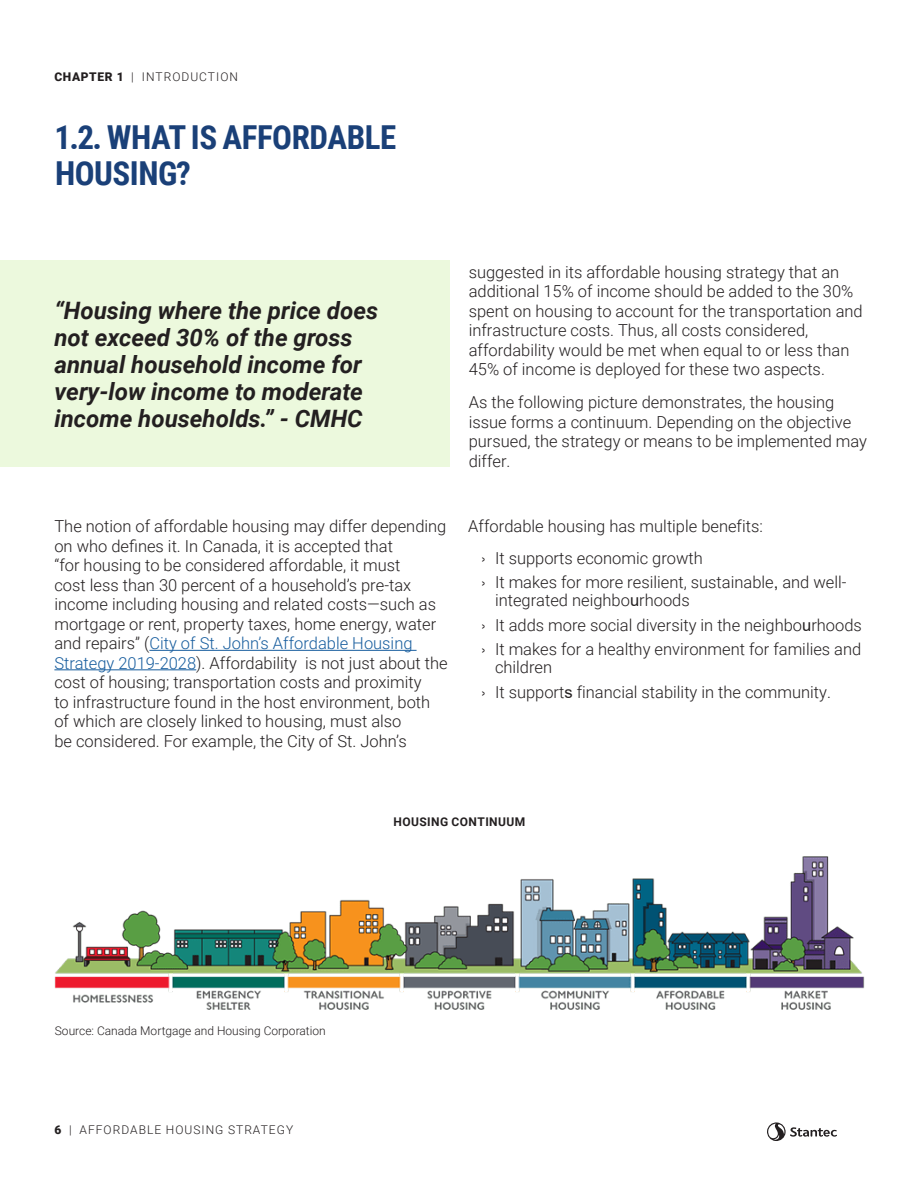
<style>
.page{position:relative;width:918px;height:1188px;background:#fff}
.page>*{position:absolute;margin:0;border:0;box-sizing:border-box;transform-origin:0 0}
.T-2{font:700 33px/36px "Roboto Condensed";letter-spacing:-.015em;color:#1a4078}
.Pop-up_1{font:italic 700 24px/27px "Roboto";color:#231f20}
.Texte{font:300 16.5px/19.5px "Roboto";color:#231f20}
.Image_-_Source{font:300 12px "Roboto";letter-spacing:.085em;color:#231f20}
.Image_-_Source-2{font:300 12px "Roboto";letter-spacing:.01em;color:#231f20}
.Figure_-_Titre{font:700 12px "Roboto";letter-spacing:.035em;color:#231f20}
.s1{font-weight:900}
.s2{color:#175d9e}
.s3{font-family:"N Haas Grotesk DS Pro 45 Lt";font-weight:400}
.s4{font-family:"Arial";font-weight:400}
</style>
<div class="page">
<svg style="left:767px;top:1122px;width:70px;height:19px"></svg>
<div style="left:0;top:260px;width:450px;height:207px;background:#ecf9dd"></div>
<hr style="left:149px;top:650px;width:268px;height:1px;background:#175d9e">
<hr style="left:54px;top:669px;width:142px;height:1px;background:#175d9e">
<img style="left:54px;top:856px;width:810px;height:154px">
<p class="Image_-_Source" style="left:54px;top:68px;width:185px"><span class="s1">CHAPTER 1</span> | INTRODUCTION</p>
<p class="T-2" style="left:54px;top:118px;width:343px">1.2. WHAT IS AFFORDABLE<br>HOUSING?</p>
<p class="Pop-up_1" style="left:54px;top:296px;width:325px">“Housing where the price does not exceed 30% of the gross annual household income for very-low income to moderate income households.” - CMHC</p>
<p class="Texte" style="left:54px;top:516px;width:395px">The notion of affordable housing may differ depending on who defines it. In Canada, it is accepted that<br>“for housing to be considered affordable, it must<br>cost less than 30 percent of a household’s pre-tax income including housing and related costs—such as mortgage or rent, property taxes, home energy, water and repairs” (<span class="s2">City of St. John’s Affordable Housing Strategy 2019-2028</span>). Affordability is not just about the cost of housing; transportation costs and proximity<br>to infrastructure found in the host environment, both of which are closely linked to housing, must also<br>be considered. For example, the City of St. John’s</p>
<p class="Texte" style="left:469px;top:261px;width:396px">suggested in its affordable housing strategy that an additional 15% of income should be added to the 30% spent on housing to account for the transportation and infrastructure costs. Thus, all costs considered, affordability would be met when equal to or less than 45% of income is deployed for these two aspects.</p>
<p class="Texte" style="left:469px;top:392px;width:400px">As the following picture demonstrates, the housing issue forms a continuum. Depending on the objective pursued, the strategy or means to be implemented may differ.</p>
<p class="Texte" style="left:468px;top:516px;width:296px">Affordable housing has multiple benefits:</p>
<p class="Texte" style="left:482px;top:545px;width:367px;line-height:24.5px"><span class="s3">›</span> It supports economic growth<br><span class="s3">›</span> It makes for more resilient, sustainable<span class="s4">,</span> and well-</p>
<p class="Texte" style="left:482px;top:587px;width:382px;line-height:24.5px;text-indent:14px">integrated neighbo<span class="s4">u</span>rhoods<br><span class="s3">›</span> It adds more social diversity in the neighbo<span class="s4">u</span>rhoods <span class="s3">›</span> It makes for a healthy environment for families and</p>
<p class="Texte" style="left:482px;top:654px;width:351px;line-height:24.5px;text-indent:14px">children<br><span class="s3">›</span> It support<span class="s4">s</span> financial stability in the community.</p>
<p class="Figure_-_Titre" style="left:394px;top:813px;width:133px">HOUSING CONTINUUM</p>
<p class="Image_-_Source-2" style="left:55px;top:1023px;width:272px">Source: Canada Mortgage and Housing Corporation</p>
<p class="Image_-_Source" style="left:54px;top:1122px;width:240px"><span class="s1">6</span> | AFFORDABLE HOUSING STRATEGY</p>
</div>
